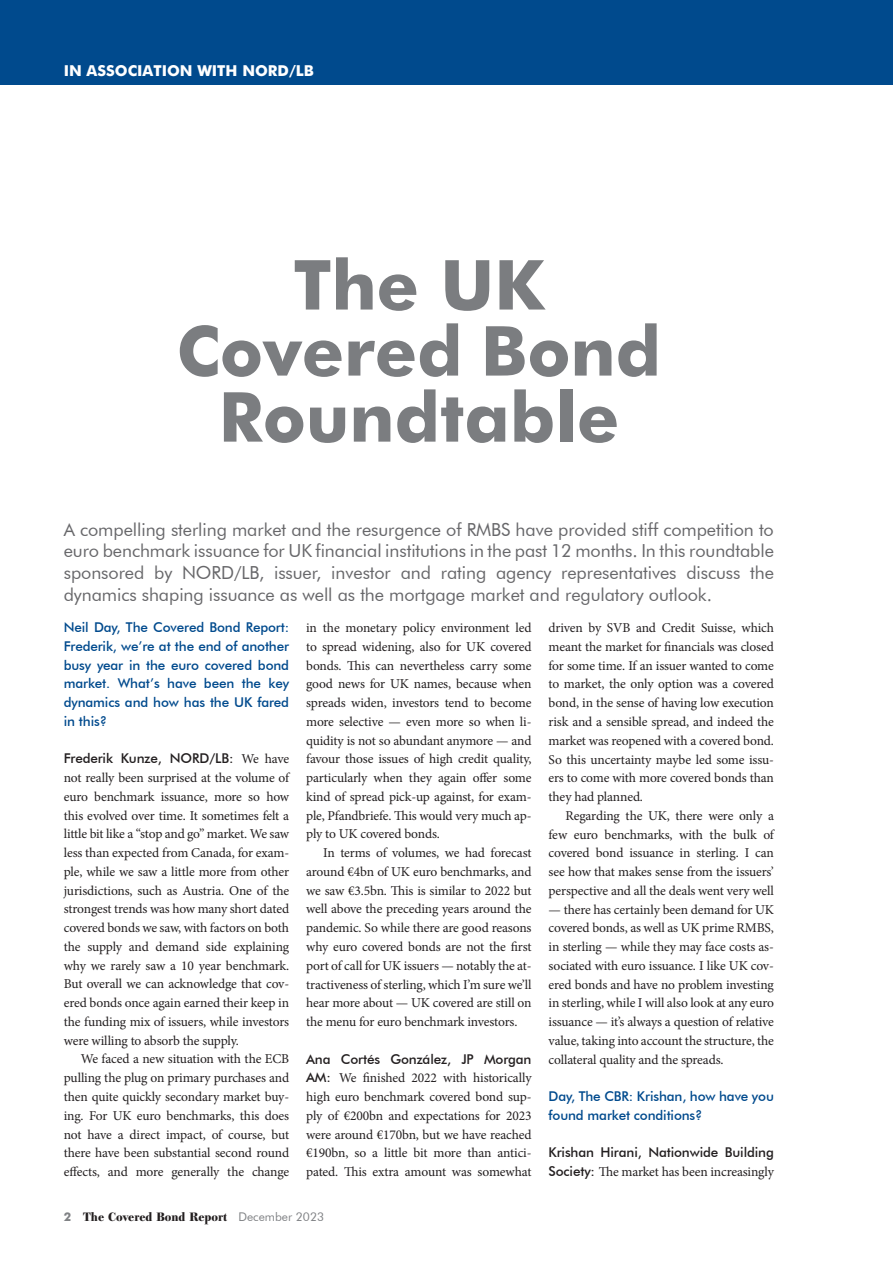
<style>
.page{position:relative;width:893px;height:1263px;background:#fff}
.page>*{position:absolute;margin:0;border:0;box-sizing:border-box;transform-origin:0 0}
.CBR_Header{font:700 69px/66px "Futura";color:#7b7d80;text-align:center}
.CBR_Intro{font:18px/21.6px "Futura BT";letter-spacing:-.005em;color:#67676a;text-align:justify}
.t1{font:700 15px "Futura";color:#fff}
.CBR_Bodytext{font:13.5px/18.8px "Minion Pro";letter-spacing:-.015em;color:#231f20;text-align:justify}
.CBR_Question{font:500 13.5px/18.8px "Futura BT";letter-spacing:-.01em;color:#004a8d;text-align:justify}
.CBR_Bodytext-2{font:500 13.5px/18.8px "Futura BT";letter-spacing:-.01em;color:#231f20}
.t2{font:700 12px "Whittingham BQ";color:#231f20}
.s1{font-family:"Futura BT";font-weight:500}
.s2{font-family:"Futura";color:#808285}
.s3{font-family:"Futura BT";font-weight:400;color:#808285}
.s4{font-family:"Minion Pro";font-weight:400}
</style>
<div class="page">
<div style="left:0;top:0;width:893px;height:85px;background:#004a8d"></div>
<p class="t1" style="left:64px;top:60px;width:252px">IN ASSOCIATION WITH NORD/LB</p>
<p class="CBR_Header" style="left:177px;top:247px;width:486px">The UK<br>Covered Bond<br>Roundtable</p>
<p class="CBR_Intro" style="left:64px;top:518px;width:712px">A compelling sterling market and the resurgence of RMBS have provided stiff competition to euro benchmark issuance for UK financial institutions in the past 12 months. In this roundtable sponsored by NORD/LB, issuer, investor and rating agency representatives discuss the dynamics shaping issuance as well as the mortgage market and regulatory outlook.</p>
<p class="CBR_Question" style="left:64px;top:618px;width:227px">Neil Day, The Covered Bond Report:<br>Frederik, we’re at the end of another busy year in the euro covered bond market. What’s have been the key dynamics and how has the UK fared in this?</p>
<p class="CBR_Bodytext" style="left:64px;top:750px;width:227px"><span class="s1">Frederik Kunze, NORD/LB:</span> We have not really been surprised at the volume of euro benchmark issuance, more so how this evolved over time. It sometimes felt a little bit like a “stop and go” market. We saw less than expected from Canada, for exam&shy;ple, while we saw a little more from other jurisdictions, such as Austria. One of the strongest trends was how many short dated covered bonds we saw, with factors on both the supply and demand side explaining why we rarely saw a 10 year benchmark.<br>But overall we can acknowledge that cov&shy;ered bonds once again earned their keep in the funding mix of issuers, while investors were willing to absorb the supply.</p>
<p class="CBR_Bodytext" style="left:64px;top:1050px;width:227px;text-indent:17px">We faced a new situation with the ECB pulling the plug on primary purchases and then quite quickly secondary market buy&shy;ing. For UK euro benchmarks, this does not have a direct impact, of course, but there have been substantial second round effects, and more generally the change</p>
<p class="CBR_Bodytext" style="left:306px;top:618px;width:227px">in the monetary policy environment led to spread widening, also for UK covered bonds. This can nevertheless carry some good news for UK names, because when spreads widen, investors tend to become more selective — even more so when li&shy;quidity is not so abundant anymore — and favour those issues of high credit quality, particularly when they again offer some kind of spread pick-up against, for exam&shy;ple, Pfandbriefe. This would very much ap&shy;ply to UK covered bonds.</p>
<p class="CBR_Bodytext" style="left:306px;top:844px;width:227px;text-indent:17px">In terms of volumes, we had forecast around €4bn of UK euro benchmarks, and we saw €3.5bn. This is similar to 2022 but well above the preceding years around the pandemic. So while there are good reasons why euro covered bonds are not the first port of call for UK issuers — notably the at&shy;tractiveness of sterling, which I’m sure we’ll hear more about — UK covered are still on the menu for euro benchmark investors.</p>
<p class="CBR_Bodytext" style="left:306px;top:1050px;width:227px"><span class="s1">Ana Cortés González, JP Morgan AM:</span> We finished 2022 with historically high euro benchmark covered bond sup&shy;ply of €200bn and expectations for 2023 were around €170bn, but we have reached €190bn, so a little bit more than antici&shy;pated. This extra amount was somewhat</p>
<p class="t2" style="left:64px;top:1210px;width:262px"><span class="s2">2</span> The Covered Bond Report <span class="s3">December 2023</span></p>
<p class="CBR_Bodytext" style="left:549px;top:619px;width:227px">driven by SVB and Credit Suisse, which meant the market for financials was closed for some time. If an issuer wanted to come to market, the only option was a covered bond, in the sense of having low execution risk and a sensible spread, and indeed the market was reopened with a covered bond.<br>So this uncertainty maybe led some issu&shy;ers to come with more covered bonds than they had planned.</p>
<p class="CBR_Bodytext" style="left:549px;top:806px;width:227px;text-indent:17px">Regarding the UK, there were only a few euro benchmarks, with the bulk of covered bond issuance in sterling. I can see how that makes sense from the issuers’ perspective and all the deals went very well</p>
<p class="CBR_Bodytext" style="left:549px;top:900px;width:227px">— there has certainly been demand for UK covered bonds, as well as UK prime RMBS, in sterling — while they may face costs as&shy;sociated with euro issuance. I like UK cov&shy;ered bonds and have no problem investing in sterling, while I will also look at any euro issuance — it’s always a question of relative value, taking into account the structure, the collateral quality and the spreads.</p>
<p class="CBR_Question" style="left:549px;top:1087px;width:227px">Day, The CBR: Krishan, how have you found market conditions?</p>
<p class="CBR_Bodytext-2" style="left:549px;top:1143px;width:227px">Krishan Hirani, Nationwide Building<br>Society: <span class="s4">The market has been increasingly</span></p>
</div>
